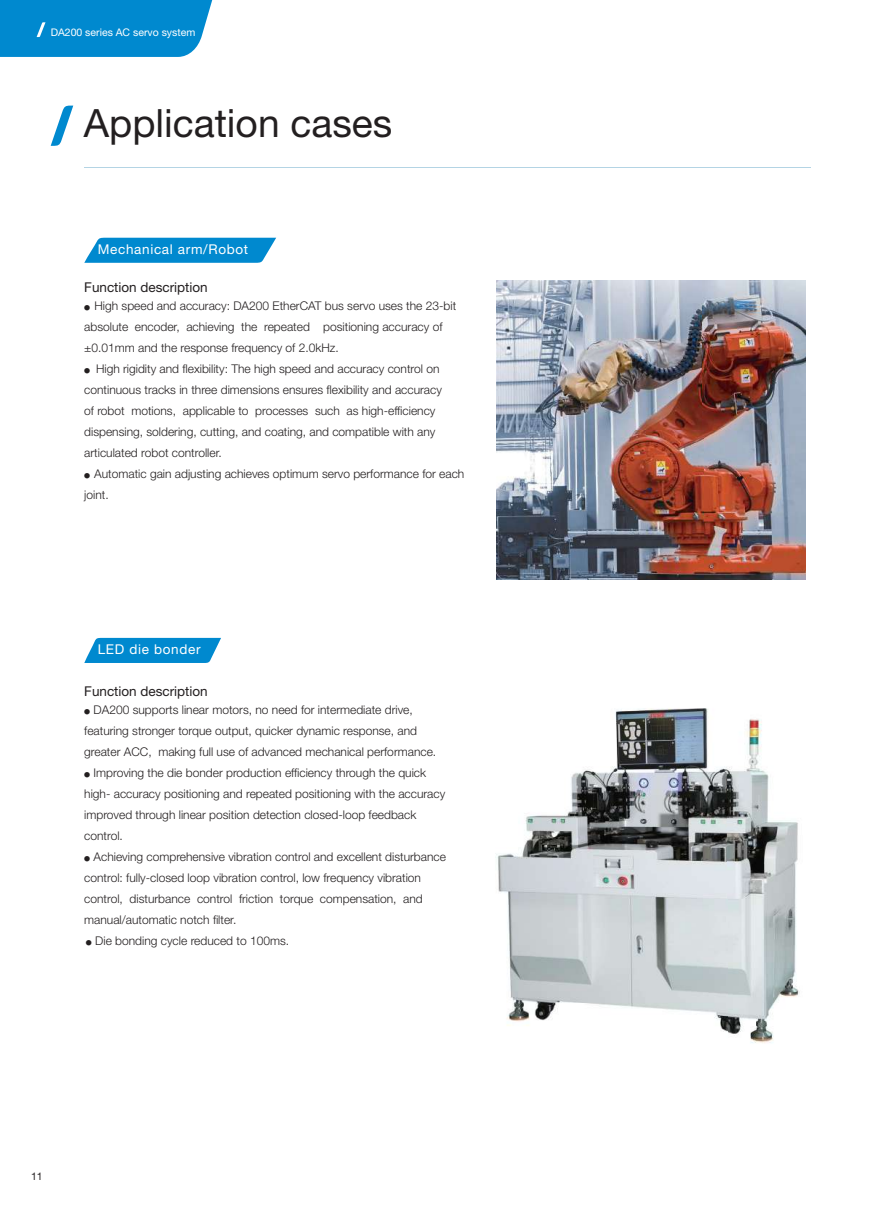
<style>
.page{position:relative;width:893px;height:1212px;background:#fff}
.page>*{position:absolute;margin:0;border:0;box-sizing:border-box;transform-origin:0 0}
.t1{font:39px "Helvetica Neue LT Std";color:#231f20}
.t2{font:13.5px "Helvetica Neue LT Std";color:#231f20}
.t3{font:13.5px "Helvetica Neue LT Std";letter-spacing:.05em;color:#fff}
.t4{font:300 12px/21px "Helvetica Neue LT Std";color:#231f20}
.t5{font:10.5px "Helvetica Neue LT Std";color:#fff}
.t6{font:10.5px "Helvetica Neue LT Std";color:#231f20}
.s1{font-family:"Source Han Sans CN";font-weight:400;font-size:6px}
</style>
<div class="page">
<div style="left:0;top:0;width:213px;height:57px;background:#0089cf"></div>
<svg style="left:84px;top:238px;width:192px;height:25px;background:#1593d3"></svg>
<svg style="left:84px;top:638px;width:137px;height:25px;background:#1793d3"></svg>
<img style="left:496px;top:281px;width:310px;height:299px">
<svg style="left:51px;top:106px;width:22px;height:40px"></svg>
<hr style="left:84px;top:167px;width:726px;height:1px;background:#b4d4e4">
<img style="left:495px;top:708px;width:305px;height:335px">
<p class="t5" style="left:51px;top:26px;width:146px">DA200 series AC servo system</p>
<h1 class="t1" style="left:84px;top:100px;width:310px">Application cases</h1>
<p class="t3" style="left:98px;top:241px;width:152px">Mechanical arm/Robot</p>
<p class="t2" style="left:84px;top:279px;width:125px">Function description</p>
<p class="t4" style="left:84px;top:295px;width:373px"><span class="s1">●</span> High speed and accuracy: DA200 EtherCAT bus servo uses the 23-bit absolute encoder, achieving the repeated positioning accuracy of ±0.01mm and the response frequency of 2.0kHz.</p>
<p class="t4" style="left:84px;top:358px;width:359px"><span class="s1">●</span> High rigidity and flexibility: The high speed and accuracy control on continuous tracks in three dimensions ensures flexibility and accuracy of robot motions, applicable to processes such as high-efficiency dispensing, soldering, cutting, and coating, and compatible with any articulated robot controller.</p>
<p class="t4" style="left:84px;top:463px;width:382px"><span class="s1">●</span> Automatic gain adjusting achieves optimum servo performance for each joint.</p>
<p class="t3" style="left:98px;top:641px;width:104px">LED die bonder</p>
<p class="t2" style="left:84px;top:683px;width:125px">Function description</p>
<p class="t4" style="left:84px;top:698px;width:353px"><span class="s1">●</span> DA200 supports linear motors, no need for intermediate drive, featuring stronger torque output, quicker dynamic response, and greater ACC, making full use of advanced mechanical performance.</p>
<p class="t4" style="left:84px;top:761px;width:362px"><span class="s1">●</span> Improving the die bonder production efficiency through the quick high- accuracy positioning and repeated positioning with the accuracy improved through linear position detection closed-loop feedback control.</p>
<p class="t4" style="left:84px;top:845px;width:363px"><span class="s1">●</span> Achieving comprehensive vibration control and excellent disturbance control: fully-closed loop vibration control, low frequency vibration control, disturbance control friction torque compensation, and manual/automatic notch filter.</p>
<p class="t4" style="left:86px;top:929px;width:205px"><span class="s1">●</span> Die bonding cycle reduced to 100ms.</p>
<p class="t6" style="left:31px;top:1170px;width:13px">11</p>
</div>
